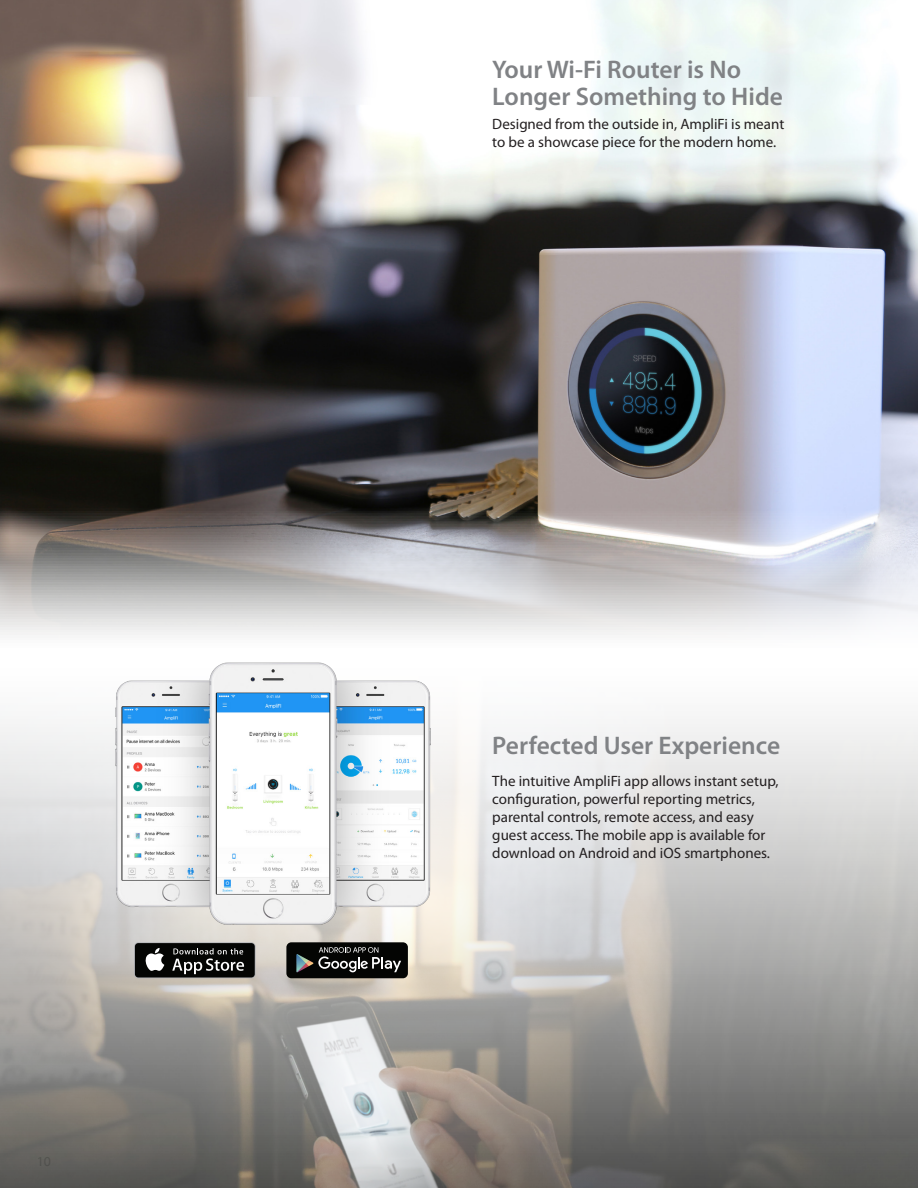
<style>
.page{position:relative;width:918px;height:1188px;background:#fff}
.page>*{position:absolute;margin:0;border:0;box-sizing:border-box;transform-origin:0 0}
.Heading_1_Gray_Cente{font:600 25.5px/27px "Myriad Pro";color:#808285}
.Heading_1{font:600 25.5px "Myriad Pro";color:#808285}
.Body{font:15px/18px "Myriad Pro";color:#231f20}
.Body_Centered{font:15px/18px "Myriad Pro";color:#231f20}
</style>
<div class="page">
<img style="left:0;top:719px;width:918px;height:469px">
<img style="left:0;top:0;width:918px;height:635px">
<img style="left:1px;top:542px;width:540px;height:540px">
<div style="left:286px;top:942px;width:122px;height:36px;background:#040503;border-radius:5px"></div>
<svg style="left:296px;top:947px;width:105px;height:25px"></svg>
<svg style="left:134px;top:942px;width:122px;height:36px"></svg>
<div style="left:135px;top:943px;width:120px;height:34px;background:#040503;border-radius:3px"></div>
<svg style="left:145px;top:948px;width:19px;height:23px"></svg>
<svg style="left:172px;top:948px;width:72px;height:26px"></svg>
<p class="Heading_1_Gray_Cente" style="left:492px;top:55px;width:292px">Your Wi-Fi Router is No<br>Longer Something to Hide</p>
<p class="Body_Centered" style="left:492px;top:115px;width:293px">Designed from the outside in, AmpliFi is meant to be a showcase piece for the modern home.</p>
<p class="Heading_1" style="left:492px;top:729px;width:289px">Perfected User Experience</p>
<p class="Body" style="left:492px;top:771px;width:288px">The intuitive AmpliFi app allows instant setup, configuration, powerful reporting metrics, parental controls, remote access, and easy guest access. The mobile app is available for download on Android and iOS smartphones.</p>
</div>
